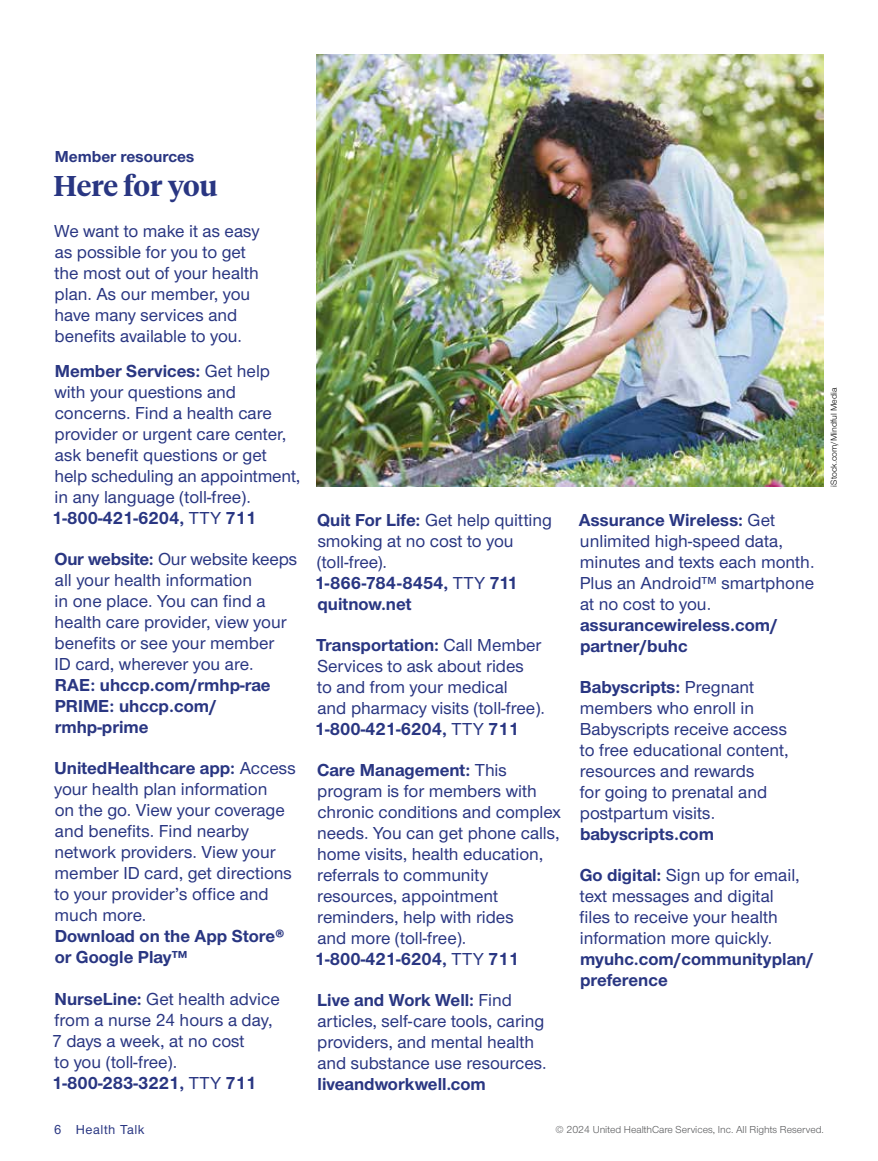
<style>
.page{position:relative;width:878px;height:1161px;background:#fff}
.page>*{position:absolute;margin:0;border:0;box-sizing:border-box;transform-origin:0 0}
.Summary_allnested_2_or_3_column_AMC{font:600 28.5px "UHC Serif Headline";color:#293682}
.Summary_allnested_2_or_3_column_AMC-2{font:500 18px/21px "UHC Sans";color:#293682}
.Sans_no_indent_AMC{font:500 18px/21px "UHC Sans";color:#293682}
.tag_category_AMC{font:700 16.5px "UHC Sans";color:#293682}
.Folio_V_AMC{font:500 13.5px "UHC Sans";letter-spacing:.04em;color:#293682}
.Legal_language_AMC{font:10.5px "UHC Sans";color:#58595b}
.Legal_language_AMC-2{font:9px "UHC Sans";color:#000}
.s1{font-weight:700}
</style>
<div class="page">
<img style="left:316px;top:54px;width:508px;height:432px">
<p class="tag_category_AMC" style="left:55px;top:145px;width:141px">Member resources</p>
<p class="Summary_allnested_2_or_3_column_AMC" style="left:54px;top:166px;width:166px">Here for you</p>
<p class="Sans_no_indent_AMC" style="left:54px;top:220px;width:207px">We want to make it as easy as possible for you to get the most out of your health plan. As our member, you have many services and benefits available to you.</p>
<p class="Summary_allnested_2_or_3_column_AMC-2" style="left:52px;top:360px;width:250px"><span class="s1">Member Services:</span> Get help with your questions and concerns. Find a health care provider or urgent care center, ask benefit questions or get help scheduling an appointment, in any language (toll-free).<br><span class="s1">1-800-421-6204,</span> TTY <span class="s1">711</span></p>
<p class="Summary_allnested_2_or_3_column_AMC-2" style="left:54px;top:548px;width:244px"><span class="s1">Our website:</span> Our website keeps all your health information<br>in one place. You can find a health care provider, view your benefits or see your member<br>ID card, wherever you are.<br><span class="s1">RAE: uhccp.com/rmhp-rae<br>PRIME: uhccp.com/ rmhp-prime</span></p>
<p class="Summary_allnested_2_or_3_column_AMC-2" style="left:54px;top:757px;width:243px"><span class="s1">UnitedHealthcare app:</span> Access your health plan information<br>on the go. View your coverage and benefits. Find nearby network providers. View your member ID card, get directions to your provider’s office and much more.<br><span class="s1">Download on the App Store® or Google Play™</span></p>
<p class="Summary_allnested_2_or_3_column_AMC-2" style="left:52px;top:987px;width:229px"><span class="s1">NurseLine:</span> Get health advice from a nurse 24 hours a day,<br>7 days a week, at no cost<br>to you (toll-free).<br><span class="s1">1-800-283-3221,</span> TTY <span class="s1">711</span></p>
<p class="Summary_allnested_2_or_3_column_AMC-2" style="left:315px;top:508px;width:239px"><span class="s1">Quit For Life:</span> Get help quitting smoking at no cost to you (toll-free).<br><span class="s1">1-866-784-8454,</span> TTY <span class="s1">711 quitnow.net</span></p>
<p class="Summary_allnested_2_or_3_column_AMC-2" style="left:315px;top:634px;width:232px"><span class="s1">Transportation:</span> Call Member<br>Services to ask about rides<br>to and from your medical<br>and pharmacy visits (toll-free).<br><span class="s1">1-800-421-6204,</span> TTY <span class="s1">711</span></p>
<p class="Summary_allnested_2_or_3_column_AMC-2" style="left:315px;top:759px;width:247px"><span class="s1">Care Management:</span> This program is for members with chronic conditions and complex needs. You can get phone calls, home visits, health education, referrals to community resources, appointment reminders, help with rides<br>and more (toll-free).<br><span class="s1">1-800-421-6204,</span> TTY <span class="s1">711</span></p>
<p class="Summary_allnested_2_or_3_column_AMC-2" style="left:317px;top:989px;width:231px"><span class="s1">Live and Work Well:</span> Find articles, self-care tools, caring providers, and mental health and substance use resources. <span class="s1">liveandworkwell.com</span></p>
<p class="Summary_allnested_2_or_3_column_AMC-2" style="left:579px;top:508px;width:237px"><span class="s1">Assurance Wireless:</span> Get unlimited high-speed data, minutes and texts each month.<br>Plus an Android™ smartphone at no cost to you. <span class="s1">assurancewireless.com/ partner/buhc</span></p>
<p class="Summary_allnested_2_or_3_column_AMC-2" style="left:579px;top:676px;width:210px"><span class="s1">Babyscripts:</span> Pregnant members who enroll in<br>Babyscripts receive access to free educational content, resources and rewards<br>for going to prenatal and postpartum visits. <span class="s1">babyscripts.com</span></p>
<p class="Summary_allnested_2_or_3_column_AMC-2" style="left:579px;top:864px;width:236px"><span class="s1">Go digital:</span> Sign up for email, text messages and digital<br>files to receive your health information more quickly. <span class="s1">myuhc.com/communityplan/ preference</span></p>
<p class="Legal_language_AMC-2" style="left:827px;top:487px;width:100px;rotate:-90deg">iStock.com/Mindful Media</p>
<p class="Folio_V_AMC" style="left:54px;top:1120px;width:92px">6 Health Talk</p>
<p class="Legal_language_AMC" style="left:555px;top:1122px;width:270px">© 2024 United HealthCare Services, Inc. All Rights Reserved.</p>
</div>
